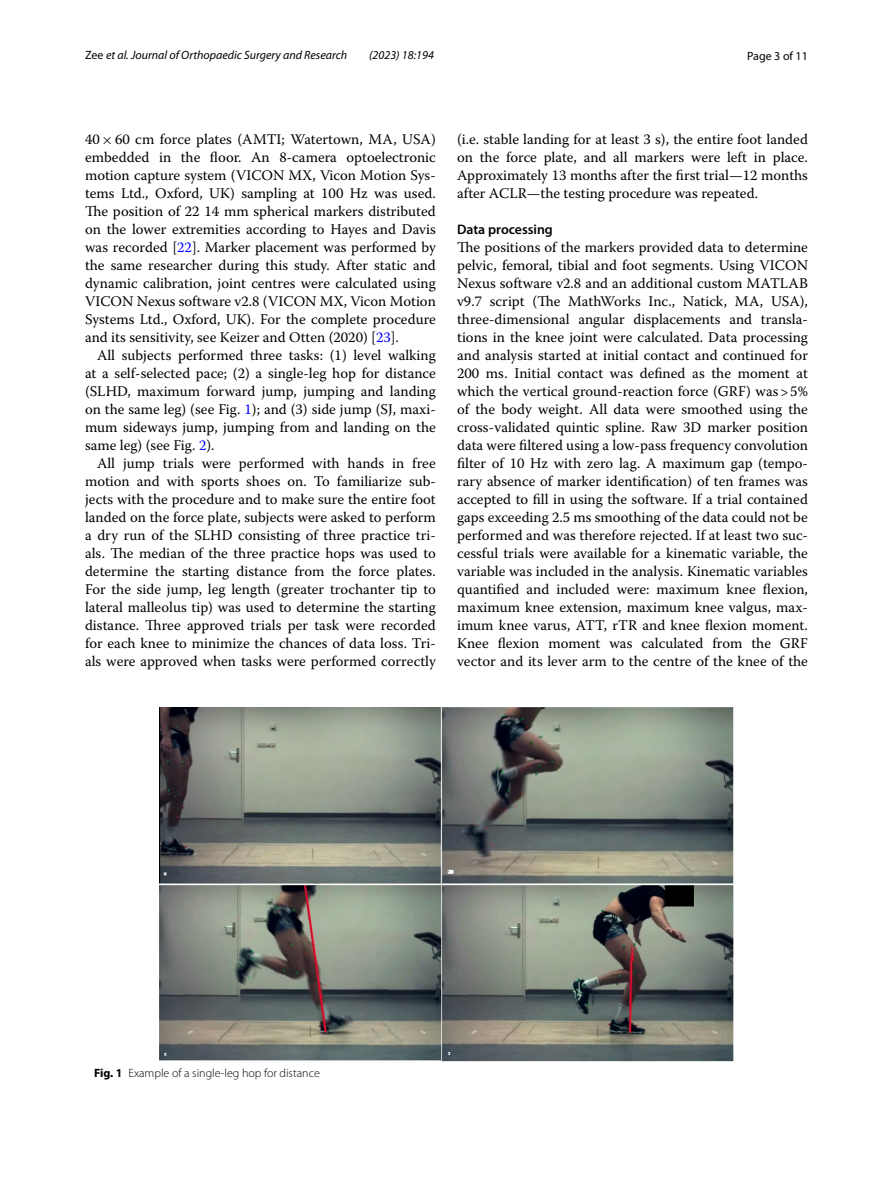
<style>
.page{position:relative;width:893px;height:1187px;background:#fff}
.page>*{position:absolute;margin:0;border:0;box-sizing:border-box;transform-origin:0 0}
.t1{font:14.7px/18px "Warnock Pro";color:#000;text-align:justify}
.t2{font:600 13.8px "Myriad Pro";color:#000}
.t3{font:italic 12px "Myriad Pro";color:#000}
.t4{font:300 12px "Myriad Pro";color:#000}
.t5{font:12px "Myriad Pro";color:#000}
.s1{font-style:normal}
.s2{font-family:"MTSY"}
.s3{color:#00f}
.s4{font-weight:700}
</style>
<div class="page">
<img style="left:160px;top:707px;width:573px;height:354px">
<p class="t3" style="left:85px;top:48px;width:264px"><span class="s1">Zee</span> et al. Journal of Orthopaedic Surgery and Research</p>
<p class="t3" style="left:369px;top:48px;width:66px">(2023) 18:194</p>
<p class="t5" style="left:747px;top:48px;width:62px">Page 3 of 11</p>
<p class="t1" style="left:85px;top:130px;width:352px">40<span class="s2">×</span>60 cm force plates (AMTI; Watertown, MA, USA) embedded in the floor. An 8-camera optoelectronic motion capture system (VICON MX, Vicon Motion Sys&shy;tems Ltd., Oxford, UK) sampling at 100 Hz was used.<br>The position of 22 14 mm spherical markers distributed on the lower extremities according to Hayes and Davis was recorded [<span class="s3">22</span>]. Marker placement was performed by the same researcher during this study. After static and dynamic calibration, joint centres were calculated using VICON Nexus software v2.8 (VICON MX, Vicon Motion Systems Ltd., Oxford, UK). For the complete procedure and its sensitivity, see Keizer and Otten (2020) [<span class="s3">23</span>].</p>
<p class="t1" style="left:85px;top:346px;width:352px;text-indent:12px">All subjects performed three tasks: (1) level walking at a self-selected pace; (2) a single-leg hop for distance (SLHD, maximum forward jump, jumping and landing on the same leg) (see Fig. <span class="s3">1</span>); and (3) side jump (SJ, maxi&shy;mum sideways jump, jumping from and landing on the same leg) (see Fig. <span class="s3">2</span>).</p>
<p class="t1" style="left:85px;top:454px;width:352px;text-indent:12px">All jump trials were performed with hands in free motion and with sports shoes on. To familiarize sub&shy;jects with the procedure and to make sure the entire foot landed on the force plate, subjects were asked to perform a dry run of the SLHD consisting of three practice tri&shy;als. The median of the three practice hops was used to determine the starting distance from the force plates.<br>For the side jump, leg length (greater trochanter tip to lateral malleolus tip) was used to determine the starting distance. Three approved trials per task were recorded for each knee to minimize the chances of data loss. Tri&shy;als were approved when tasks were performed correctly</p>
<p class="t1" style="left:457px;top:130px;width:352px">(i.e. stable landing for at least 3 s), the entire foot landed on the force plate, and all markers were left in place.<br>Approximately 13 months after the first trial—12 months after ACLR—the testing procedure was repeated.</p>
<p class="t2" style="left:457px;top:220px;width:97px">Data processing</p>
<p class="t1" style="left:457px;top:238px;width:352px">The positions of the markers provided data to determine pelvic, femoral, tibial and foot segments. Using VICON Nexus software v2.8 and an additional custom MATLAB v9.7 script (The MathWorks Inc., Natick, MA, USA), three-dimensional angular displacements and transla&shy;tions in the knee joint were calculated. Data processing and analysis started at initial contact and continued for 200 ms. Initial contact was defined as the moment at which the vertical ground-reaction force (GRF) was&gt;5% of the body weight. All data were smoothed using the cross-validated quintic spline. Raw 3D marker position data were filtered using a low-pass frequency convolution filter of 10 Hz with zero lag. A maximum gap (tempo&shy;rary absence of marker identification) of ten frames was accepted to fill in using the software. If a trial contained gaps exceeding 2.5 ms smoothing of the data could not be performed and was therefore rejected. If at least two suc&shy;cessful trials were available for a kinematic variable, the variable was included in the analysis. Kinematic variables quantified and included were: maximum knee flexion, maximum knee extension, maximum knee valgus, max&shy;imum knee varus, ATT, rTR and knee flexion moment.<br>Knee flexion moment was calculated from the GRF vector and its lever arm to the centre of the knee of the</p>
<p class="t4" style="left:94px;top:1066px;width:227px"><span class="s4">Fig. 1</span> Example of a single-leg hop for distance</p>
</div>
